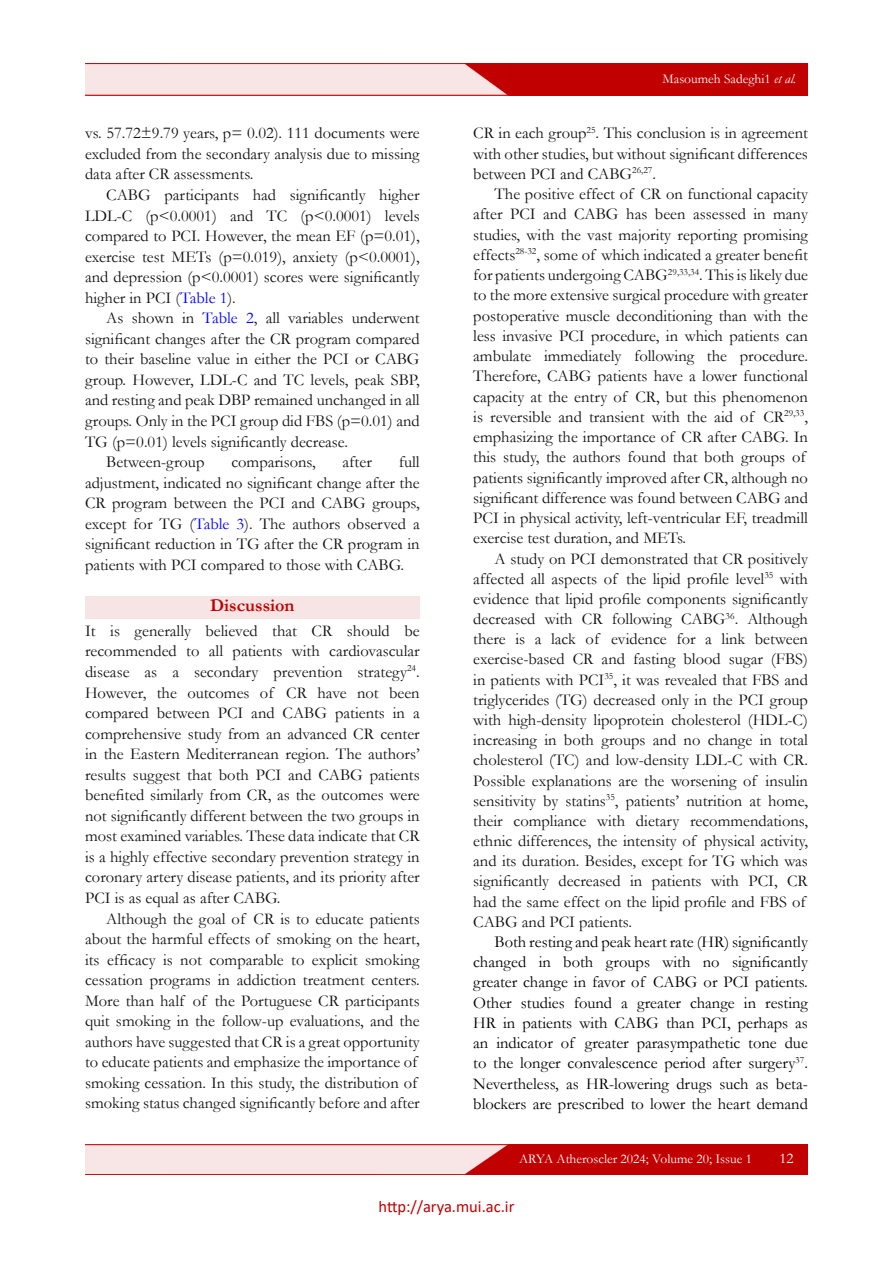
<style>
.page{position:relative;width:893px;height:1263px;background:#fff}
.page>*{position:absolute;margin:0;border:0;box-sizing:border-box;transform-origin:0 0}
.t1{font:700 18px "Garamond";color:#c00000}
.t2{font:16.5px/20.2px "Garamond";color:#111;text-align:justify}
.t3{font:16.5px/20.2px "Garamond";color:#000;text-align:justify}
.t4{font:16.5px "Calibri";color:#c00000}
.t5{font:15px "Garamond";color:#fff}
.t6{font:13.5px "Garamond";color:#fff}
.s1{color:#00f}
.s2{font-style:italic}
</style>
<div class="page">
<img style="left:85px;top:1144px;width:723px;height:30px">
<img style="left:85px;top:64px;width:723px;height:31px">
<div style="left:85px;top:596px;width:335px;height:23px;background:#f7e4e4"></div>
<p class="t2" style="left:85px;top:122px;width:336px">vs. 57.72±9.79 years, p= 0.02). 111 documents were excluded from the secondary analysis due to missing data after CR assessments.</p>
<p class="t2" style="left:85px;top:184px;width:336px;text-indent:21px">CABG participants had significantly higher LDL-C (p&lt;0.0001) and TC (p&lt;0.0001) levels compared to PCI. However, the mean EF (p=0.01), exercise test METs (p=0.019), anxiety (p&lt;0.0001), and depression (p&lt;0.0001) scores were significantly higher in PCI (<span class="s1">Table 1</span>).</p>
<p class="t2" style="left:106px;top:308px;width:315px">As shown in <span class="s1">Table 2</span>, all variables underwent</p>
<p class="t2" style="left:85px;top:328px;width:336px">significant changes after the CR program compared</p>
<p class="t2" style="left:85px;top:349px;width:336px">to their baseline value in either the PCI or CABG</p>
<p class="t2" style="left:85px;top:369px;width:336px">group. However, LDL-C and TC levels, peak SBP,</p>
<p class="t2" style="left:85px;top:390px;width:336px">and resting and peak DBP remained unchanged in all</p>
<p class="t2" style="left:85px;top:410px;width:336px">groups. Only in the PCI group did FBS (p=0.01) and</p>
<p class="t2" style="left:85px;top:431px;width:264px">TG (p=0.01) levels significantly decrease.</p>
<p class="t2" style="left:106px;top:451px;width:100px">Between-group</p>
<p class="t2" style="left:231px;top:451px;width:86px">comparisons,</p>
<p class="t2" style="left:343px;top:451px;width:31px">after</p>
<p class="t2" style="left:85px;top:451px;width:336px;text-indent:314px">full adjustment, indicated no significant change after the CR program between the PCI and CABG groups, except for TG (<span class="s1">Table 3</span>). The authors observed a significant reduction in TG after the CR program in patients with PCI compared to those with CABG.</p>
<p class="t1" style="left:210px;top:593px;width:86px">Discussion</p>
<p class="t2" style="left:85px;top:620px;width:336px">It is generally believed that CR should be recommended to all patients with cardiovascular disease as a secondary prevention strategy<sup>24</sup>.<br>However, the outcomes of CR have not been compared between PCI and CABG patients in a comprehensive study from an advanced CR center in the Eastern Mediterranean region. The authors’ results suggest that both PCI and CABG patients benefited similarly from CR, as the outcomes were not significantly different between the two groups in most examined variables. These data indicate that CR is a highly effective secondary prevention strategy in coronary artery disease patients, and its priority after PCI is as equal as after CABG.</p>
<p class="t2" style="left:85px;top:908px;width:336px;text-align:left;text-indent:21px">Although the goal of CR is to educate patients about the harmful effects of smoking on the heart, its efficacy is not comparable to explicit smoking cessation programs in addiction treatment centers.<br>More than half of the Portuguese CR participants quit smoking in the follow-up evaluations, and the authors have suggested that CR is a great opportunity to educate patients and emphasize the importance of smoking cessation. In this study, the distribution of smoking status changed significantly before and after</p>
<p class="t6" style="left:663px;top:70px;width:135px">Masoumeh Sadeghi1 <span class="s2">et al.</span></p>
<p class="t2" style="left:473px;top:123px;width:336px">CR in each group<sup>25</sup>. This conclusion is in agreement with other studies, but without significant differences between PCI and CABG<sup>26,27</sup>.</p>
<p class="t2" style="left:473px;top:183px;width:336px;text-align:left;text-indent:21px">The positive effect of CR on functional capacity after PCI and CABG has been assessed in many studies, with the vast majority reporting promising effects<sup>28-32</sup>, some of which indicated a greater benefit for patients undergoing CABG<sup>29,33,34</sup>. This is likely due to the more extensive surgical procedure with greater postoperative muscle deconditioning than with the less invasive PCI procedure, in which patients can ambulate immediately following the procedure.<br>Therefore, CABG patients have a lower functional capacity at the entry of CR, but this phenomenon is reversible and transient with the aid of CR<sup>29,33</sup>, emphasizing the importance of CR after CABG. In this study, the authors found that both groups of patients significantly improved after CR, although no significant difference was found between CABG and PCI in physical activity, left-ventricular EF, treadmill exercise test duration, and METs.</p>
<p class="t2" style="left:473px;top:548px;width:336px;text-align:left;text-indent:21px">A study on PCI demonstrated that CR positively affected all aspects of the lipid profile level<sup>35</sup> with evidence that lipid profile components significantly decreased with CR following CABG<sup>36</sup>. Although there is a lack of evidence for a link between exercise-based CR and fasting blood sugar (FBS) in patients with PCI<sup>35</sup>, it was revealed that FBS and triglycerides (TG) decreased only in the PCI group with high-density lipoprotein cholesterol (HDL-C) increasing in both groups and no change in total cholesterol (TC) and low-density LDL-C with CR.<br>Possible explanations are the worsening of insulin sensitivity by statins<sup>35</sup>, patients’ nutrition at home, their compliance with dietary recommendations, ethnic differences, the intensity of physical activity, and its duration. Besides, except for TG which was significantly decreased in patients with PCI, CR had the same effect on the lipid profile and FBS of CABG and PCI patients.</p>
<p class="t3" style="left:473px;top:931px;width:336px;text-indent:21px">Both resting and peak heart rate (HR) significantly changed in both groups with no significantly greater change in favor of CABG or PCI patients.<br>Other studies found a greater change in resting HR in patients with CABG than PCI, perhaps as an indicator of greater parasympathetic tone due to the longer convalescence period after surgery<sup>37</sup>.<br>Nevertheless, as HR-lowering drugs such as beta&shy;blockers are prescribed to lower the heart demand</p>
<p class="t6" style="left:519px;top:1150px;width:234px">ARYA Atheroscler 2024; Volume 20; Issue 1</p>
<p class="t5" style="left:779px;top:1148px;width:16px">12</p>
<p class="t4" style="left:379px;top:1195px;width:137px">http://arya.mui.ac.ir</p>
</div>
